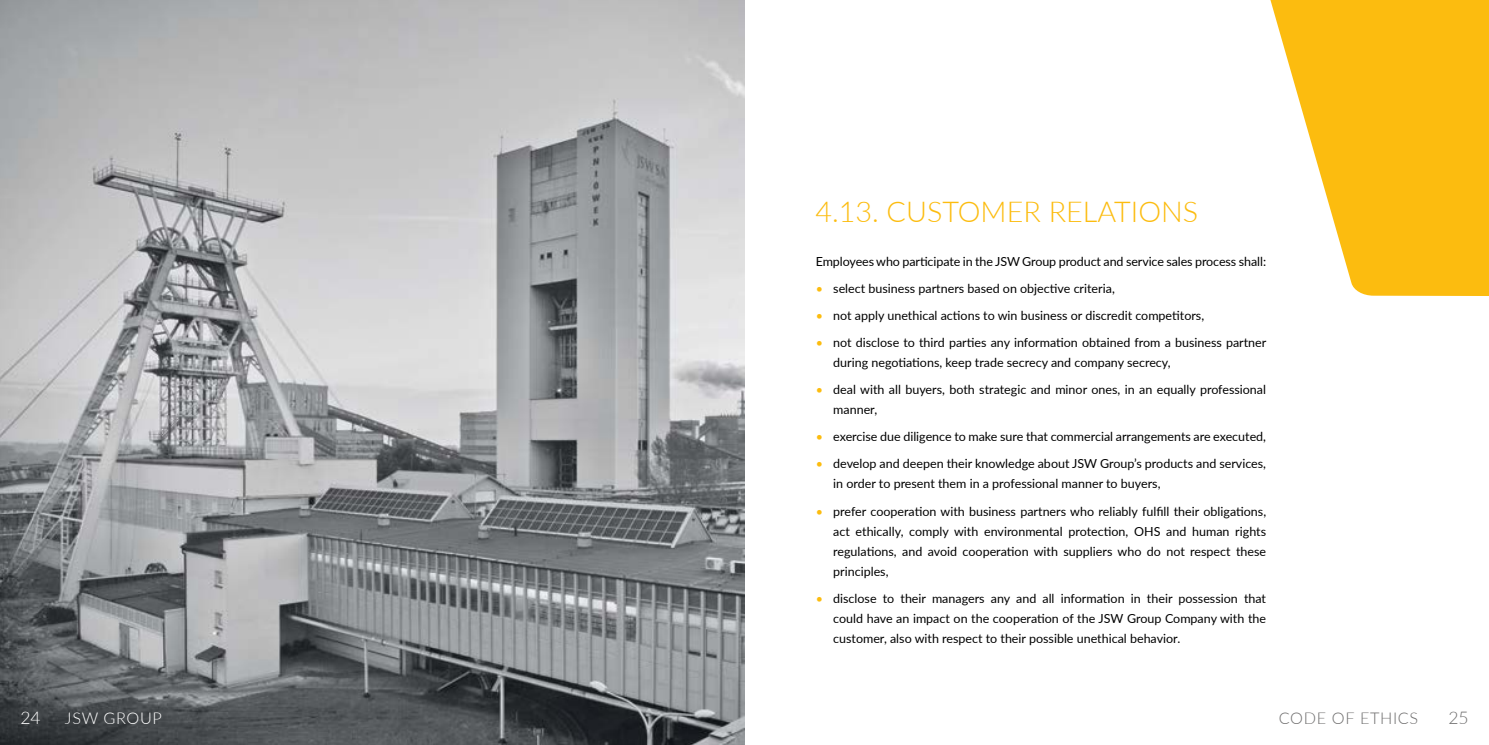
<style>
.page{position:relative;width:1489px;height:745px;background:#fff}
.page>*{position:absolute;margin:0;border:0;box-sizing:border-box;transform-origin:0 0}
.t1{font:300 28.75px "Lato";color:#fcbc0f}
.t2{font:300 17.5px "Lato";color:#fff}
.t3{font:300 17.5px "Lato";color:#6f6e6e}
.t4{font:300 16.25px "Lato";letter-spacing:.04em;color:#6f6e6e}
.t5{font:300 16.25px "Lato";letter-spacing:.04em;color:#fff}
.t6{font:12.5px/20px "Lato";color:#000}
.s1{color:#fcbc0f}
</style>
<div class="page">
<img style="left:0;top:0;width:744px;height:744px">
<svg style="left:1270px;top:0;width:218px;height:296px;fill:#fcbc0f"></svg>
<h1 class="t1" style="left:815px;top:191px;width:384px">4.13. CUSTOMER RELATIONS</h1>
<p class="t6" style="left:815px;top:250px;width:452px">Employees who participate in the JSW Group product and service sales process shall:</p>
<p class="t6" style="left:815px;top:277px;width:300px"><span class="s1">•</span> select business partners based on objective criteria,</p>
<p class="t6" style="left:815px;top:304px;width:390px"><span class="s1">•</span> not apply unethical actions to win business or discredit competitors,</p>
<p class="t6" style="left:833px;top:332px;width:434px;text-indent:-17px"><span class="s1">•</span> not disclose to third parties any information obtained from a business partner during negotiations, keep trade secrecy and company secrecy,</p>
<p class="t6" style="left:833px;top:379px;width:434px;text-indent:-17px"><span class="s1">•</span> deal with all buyers, both strategic and minor ones, in an equally professional manner,</p>
<p class="t6" style="left:815px;top:426px;width:452px"><span class="s1">•</span> exercise due diligence to make sure that commercial arrangements are executed,</p>
<p class="t6" style="left:833px;top:453px;width:434px;text-indent:-18px"><span class="s1">•</span> develop and deepen their knowledge about JSW Group’s products and services, in order to present them in a professional manner to buyers,</p>
<p class="t6" style="left:833px;top:500px;width:434px;text-align:justify;text-indent:-17px"><span class="s1">•</span> prefer cooperation with business partners who reliably fulfill their obligations, act ethically, comply with environmental protection, OHS and human rights regulations, and avoid cooperation with suppliers who do not respect these principles,</p>
<p class="t6" style="left:833px;top:587px;width:434px;text-align:justify;text-indent:-17px"><span class="s1">•</span> disclose to their managers any and all information in their possession that could have an impact on the cooperation of the JSW Group Company with the customer, also with respect to their possible unethical behavior.</p>
<h2 class="t2" style="left:20px;top:705px;width:22px">24</h2>
<h3 class="t5" style="left:65px;top:706px;width:98px">JSW GROUP</h3>
<h3 class="t4" style="left:1278px;top:706px;width:141px">CODE OF ETHICS</h3>
<h2 class="t3" style="left:1448px;top:705px;width:22px">25</h2>
</div>
